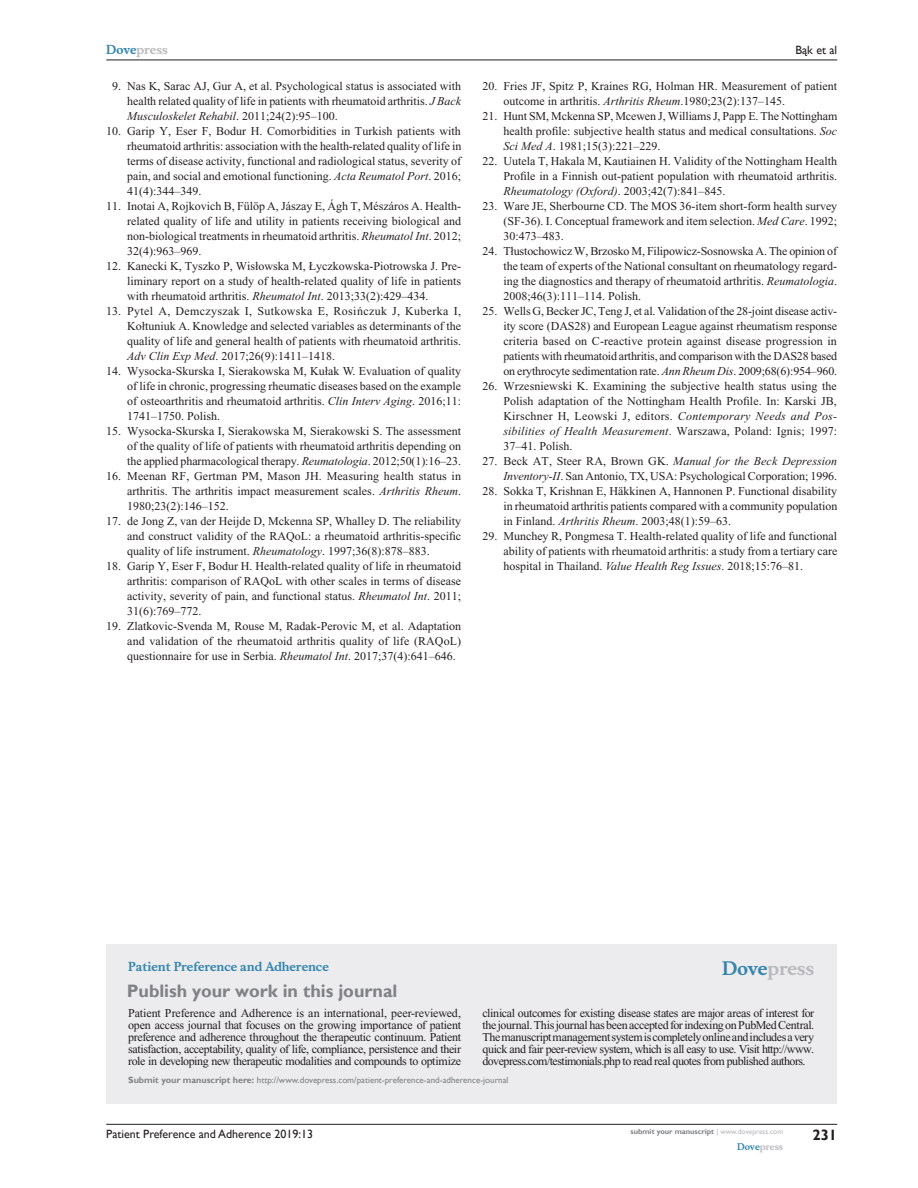
<style>
.page{position:relative;width:918px;height:1188px;background:#fff}
.page>*{position:absolute;margin:0;border:0;box-sizing:border-box;transform-origin:0 0}
.t1{font:700 18px "Gill Sans";color:#808285}
.t2{font:700 18px "Musee";color:#b8b9bc}
.t3{font:700 15px "Gill Sans";color:#231f20}
.RefNL2{font:12px/15px "Times New Roman";color:#231f20;text-align:justify}
.t4{font:12px "Gill Sans";color:#231f20}
.t5{font:700 12px "Musee";color:#3485ae}
.t6{font:700 12px "Musee";color:#b8b9bc}
.t7{font:9px "Gill Sans";color:#808285}
.t8{font:700 9px "Musee";color:#b8b9bc}
.t9{font:700 7.5px "Gill Sans";color:#808285}
.s1{color:#3485ae}
.s2{font-style:italic}
.s3{font-style:inherit}
.s4{font-weight:700}
.s5{font-weight:400;color:#b8b9bc}
</style>
<div class="page">
<div style="left:106px;top:944px;width:731px;height:159px;background:#ececee"></div>
<hr style="left:106px;top:1124px;width:731px;height:1px;background:#231f20">
<hr style="left:106px;top:60px;width:731px;height:1px;background:#231f20">
<p class="t6" style="left:106px;top:43px;width:63px"><span class="s1">Dove</span>press</p>
<p class="RefNL2" style="left:127px;top:79px;width:335px;text-indent:-15px">9. Nas K, Sarac AJ, Gur A, et al. Psychological status is associated with health related quality of life in patients with rheumatoid arthritis. <span class="s2">J Back Musculoskelet Rehabil</span>. 2011;24(2):95–100.</p>
<p class="RefNL2" style="left:127px;top:124px;width:336px;text-indent:-21px">10. Garip Y, Eser F, Bodur H. Comorbidities in Turkish patients with rheumatoid arthritis: association with the health-related quality of life in terms of disease activity, functional and radiological status, severity of pain, and social and emotional functioning. <span class="s2">Acta Reumatol Port</span>. 2016; 41(4):344–349.</p>
<p class="RefNL2" style="left:127px;top:199px;width:335px;text-indent:-21px">11. Inotai A, Rojkovich B, Fülöp A, Jászay E, Ágh T, Mészáros A. Health&shy;related quality of life and utility in patients receiving biological and non-biological treatments in rheumatoid arthritis. <span class="s2">Rheumatol Int</span>. 2012; 32(4):963–969.</p>
<p class="RefNL2" style="left:127px;top:259px;width:335px;text-indent:-21px">12. Kanecki K, Tyszko P, Wisłowska M, Łyczkowska-Piotrowska J. Pre&shy;liminary report on a study of health-related quality of life in patients with rheumatoid arthritis. <span class="s2">Rheumatol Int</span>. 2013;33(2):429–434.</p>
<p class="RefNL2" style="left:127px;top:304px;width:335px;text-indent:-21px">13. Pytel A, Demczyszak I, Sutkowska E, Rosi<span class="s3">ń</span>czuk J, Kuberka I, Kołtuniuk A. Knowledge and selected variables as determinants of the quality of life and general health of patients with rheumatoid arthritis.<br><span class="s2">Adv Clin Exp Med</span>. 2017;26(9):1411–1418.</p>
<p class="RefNL2" style="left:127px;top:364px;width:335px;text-indent:-21px">14. Wysocka-Skurska I, Sierakowska M, Kułak W. Evaluation of quality of life in chronic, progressing rheumatic diseases based on the example of osteoarthritis and rheumatoid arthritis. <span class="s2">Clin Interv Aging</span>. 2016;11:<br>1741–1750. Polish.</p>
<p class="RefNL2" style="left:127px;top:424px;width:335px;text-indent:-21px">15. Wysocka-Skurska I, Sierakowska M, Sierakowski S. The assessment of the quality of life of patients with rheumatoid arthritis depending on the applied pharmacological therapy. <span class="s2">Reumatologia</span>. 2012;50(1):16–23.</p>
<p class="RefNL2" style="left:127px;top:469px;width:335px;text-indent:-21px">16. Meenan RF, Gertman PM, Mason JH. Measuring health status in arthritis. The arthritis impact measurement scales. <span class="s2">Arthritis Rheum</span>.<br>1980;23(2):146–152.</p>
<p class="RefNL2" style="left:127px;top:514px;width:335px;text-indent:-21px">17. de Jong Z, van der Heijde D, Mckenna SP, Whalley D. The reliability and construct validity of the RAQoL: a rheumatoid arthritis-specific quality of life instrument. <span class="s2">Rheumatology</span>. 1997;36(8):878–883.</p>
<p class="RefNL2" style="left:127px;top:559px;width:335px;text-indent:-21px">18. Garip Y, Eser F, Bodur H. Health-related quality of life in rheumatoid arthritis: comparison of RAQoL with other scales in terms of disease activity, severity of pain, and functional status. <span class="s2">Rheumatol Int</span>. 2011; 31(6):769–772.</p>
<p class="RefNL2" style="left:127px;top:619px;width:335px;text-indent:-21px">19. Zlatkovic-Svenda M, Rouse M, Radak-Perovic M, et al. Adaptation and validation of the rheumatoid arthritis quality of life (RAQoL) questionnaire for use in Serbia. <span class="s2">Rheumatol Int</span>. 2017;37(4):641–646.</p>
<p class="t4" style="left:795px;top:43px;width:43px">Bąk et al</p>
<p class="RefNL2" style="left:503px;top:79px;width:335px;text-indent:-21px">20. Fries JF, Spitz P, Kraines RG, Holman HR. Measurement of patient outcome in arthritis. <span class="s2">Arthritis Rheum</span>.1980;23(2):137–145.</p>
<p class="RefNL2" style="left:503px;top:109px;width:336px;text-indent:-21px">21. Hunt SM, Mckenna SP, Mcewen J, Williams J, Papp E. The Nottingham health profile: subjective health status and medical consultations. <span class="s2">Soc Sci Med A</span>. 1981;15(3):221–229.</p>
<p class="RefNL2" style="left:503px;top:154px;width:335px;text-indent:-21px">22. Uutela T, Hakala M, Kautiainen H. Validity of the Nottingham Health Profile in a Finnish out-patient population with rheumatoid arthritis.<br><span class="s2">Rheumatology (Oxford)</span>. 2003;42(7):841–845.</p>
<p class="RefNL2" style="left:503px;top:199px;width:335px;text-indent:-21px">23. Ware JE, Sherbourne CD. The MOS 36-item short-form health survey (SF-36). I. Conceptual framework and item selection. <span class="s2">Med Care</span>. 1992; 30:473–483.</p>
<p class="RefNL2" style="left:503px;top:244px;width:335px;text-indent:-21px">24. Tłustochowicz W, Brzosko M, Filipowicz-Sosnowska A. The opinion of the team of experts of the National consultant on rheumatology regard&shy;ing the diagnostics and therapy of rheumatoid arthritis. <span class="s2">Reumatologia</span>.<br>2008;46(3):111–114. Polish.</p>
<p class="RefNL2" style="left:503px;top:304px;width:335px;text-indent:-21px">25. Wells G, Becker JC, Teng J, et al. Validation of the 28-joint disease activ&shy;ity score (DAS28) and European League against rheumatism response criteria based on C-reactive protein against disease progression in patients with rheumatoid arthritis, and comparison with the DAS28 based on erythrocyte sedimentation rate. <span class="s2">Ann Rheum Dis</span>. 2009;68(6):954–960.</p>
<p class="RefNL2" style="left:503px;top:379px;width:335px;text-indent:-21px">26. Wrzesniewski K. Examining the subjective health status using the Polish adaptation of the Nottingham Health Profile. In: Karski JB, Kirschner H, Leowski J, editors. <span class="s2">Contemporary Needs and Pos&shy;sibilities of Health Measurement</span>. Warszawa, Poland: Ignis; 1997:<br>37–41. Polish.</p>
<p class="RefNL2" style="left:482px;top:454px;width:356px;text-align:right">27. Beck AT, Steer RA, Brown GK. <span class="s2">Manual for the Beck Depression<br>Inventory-II</span>. San Antonio, TX, USA: Psychological Corporation; 1996.</p>
<p class="RefNL2" style="left:503px;top:484px;width:335px;text-indent:-21px">28. Sokka T, Krishnan E, Häkkinen A, Hannonen P. Functional disability in rheumatoid arthritis patients compared with a community population in Finland. <span class="s2">Arthritis Rheum</span>. 2003;48(1):59–63.</p>
<p class="RefNL2" style="left:503px;top:529px;width:335px;text-indent:-21px">29. Munchey R, Pongmesa T. Health-related quality of life and functional ability of patients with rheumatoid arthritis: a study from a tertiary care hospital in Thailand. <span class="s2">Value Health Reg Issues</span>. 2018;15:76–81.</p>
<p class="t5" style="left:128px;top:959px;width:202px">Patient Preference and Adherence</p>
<h1 class="t1" style="left:127px;top:980px;width:272px">Publish your work in this journal</h1>
<h1 class="t2" style="left:722px;top:958px;width:94px"><span class="s1">Dove</span>press</h1>
<p class="RefNL2" style="left:128px;top:1007px;width:334px;line-height:12px">Patient Preference and Adherence is an international, peer-reviewed, open access journal that focuses on the growing importance of patient preference and adherence throughout the therapeutic continuum. Patient satisfaction, acceptability, quality of life, compliance, persistence and their role in developing new therapeutic modalities and compounds to optimize</p>
<p class="RefNL2" style="left:482px;top:1007px;width:333px;line-height:12px">clinical outcomes for existing disease states are major areas of interest for the journal. This journal has been accepted for indexing on PubMed Central.<br>The manuscript management system is completely online and includes a very quick and fair peer-review system, which is all easy to use. Visit http://www. dovepress.com/testimonials.php to read real quotes from published authors.</p>
<p class="t7" style="left:128px;top:1075px;width:382px"><span class="s4">Submit your manuscript here:</span> http://www.dovepress.com/patient-preference-and-adherence-journal</p>
<p class="t4" style="left:106px;top:1127px;width:209px">Patient Preference and Adherence 2019:13</p>
<p class="t9" style="left:631px;top:1127px;width:154px">submit your manuscript <span class="s5">| www.dovepress.com</span></p>
<p class="t8" style="left:737px;top:1141px;width:48px"><span class="s1">Dove</span>press</p>
<p class="t3" style="left:812px;top:1126px;width:26px">231</p>
</div>
